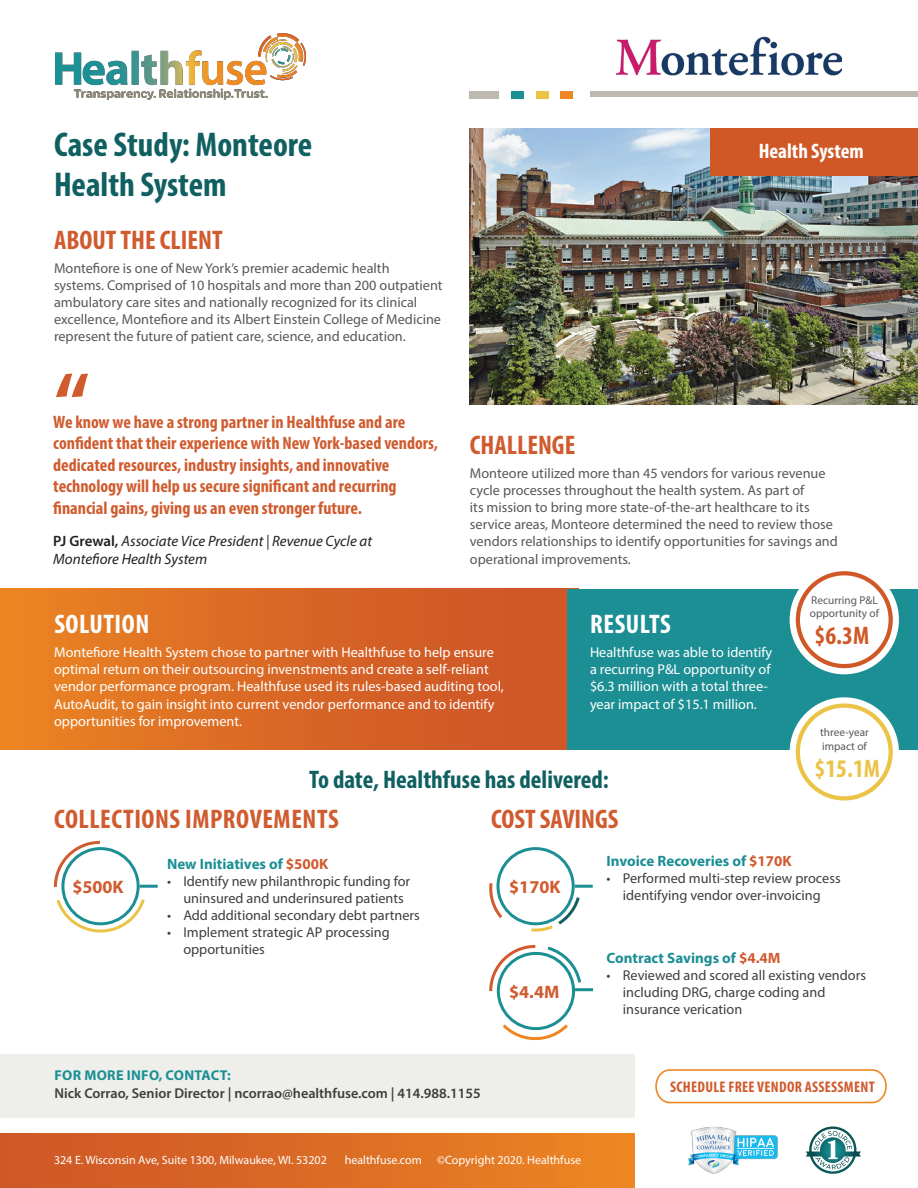
<style>
.page{position:relative;width:918px;height:1188px;background:#fff}
.page>*{position:absolute;margin:0;border:0;box-sizing:border-box;transform-origin:0 0}
.t1{font:600 90px "Myriad Pro";color:#d05b2f}
.t2{font:700 condensed 34.5px/40.5px "Myriad Pro";color:#106061}
.t3{font:700 condensed 27px "Myriad Pro";color:#d05b2f}
.t4{font:700 condensed 27px "Myriad Pro";letter-spacing:.02em;color:#d05b2f}
.t5{font:700 condensed 27px "Myriad Pro";letter-spacing:.02em;color:#fff}
.t6{font:700 condensed 25.5px "Myriad Pro";color:#106061}
.t7{font:700 condensed 25.5px "Myriad Pro";color:#eac347}
.t8{font:700 condensed 25.5px "Myriad Pro";color:#d05827}
.t9{font:700 condensed 21px "Myriad Pro";color:#fff}
.t10{font:700 18.15px "Myriad Pro";color:#d05b2f}
.t11{font:700 condensed 18px/21.6px "Myriad Pro";color:#d05b2f}
.t12{font:700 condensed 15.45px "Myriad Pro";letter-spacing:.02em;color:#d05b2d}
.t13{font:italic 15px/18px "Myriad Pro";color:#231f20}
.t14{font:700 15px "Myriad Pro";color:#1c8f94}
.t15{font:14.25px/17.1px "Myriad Pro";color:#57585a}
.t16{font:14.25px/17.1px "Myriad Pro";color:#fff}
.t17{font:14.25px/17.1px "Myriad Pro";color:#3e3e3f}
.t18{font:600 14.25px "Myriad Pro";color:#3e3e3f}
.t19{font:700 14.25px "Myriad Pro";letter-spacing:.02em;color:#1c8f94}
.t20{font:12px "Myriad Pro";color:#fff}
.t21{font:11.25px/13.5px "Myriad Pro";color:#57585a}
.s1{font-weight:600;font-style:normal}
.s2{color:#d05b2f}
</style>
<div class="page">
<div style="left:0;top:589px;width:579px;height:161px;background:linear-gradient(to right,#ea8223,#cb5028)"></div>
<div style="left:567px;top:589px;width:351px;height:161px;background:#1c8f94"></div>
<hr style="left:560px;top:91px;width:13px;height:4px;background:#ee8722">
<hr style="left:536px;top:91px;width:12px;height:4px;background:#eac347">
<hr style="left:511px;top:91px;width:13px;height:4px;background:#1c8f94">
<hr style="left:470px;top:91px;width:29px;height:4px;background:#beb9ae">
<hr style="left:590px;top:91px;width:328px;height:4px;background:#beb9ae">
<div style="left:0;top:1133px;width:634px;height:55px;background:linear-gradient(to right,#cd5427,#ec8623)"></div>
<img style="left:688px;top:1126px;width:90px;height:48px">
<svg style="left:809px;top:1127px;width:47px;height:47px"></svg>
<svg style="left:812px;top:1129px;width:42px;height:42px"></svg>
<svg style="left:806px;top:1131px;width:55px;height:38px"></svg>
<img style="left:56px;top:33px;width:249px;height:66px">
<div style="left:790px;top:565px;width:109px;height:109px;background:#fff;border-radius:50%"></div>
<div style="left:796px;top:571px;width:97px;height:97px;border:4px solid #d05827;border-radius:50%"></div>
<div style="left:0;top:1054px;width:634px;height:63px;background:#eeefeb"></div>
<svg style="left:655px;top:1069px;width:232px;height:35px"></svg>
<hr style="left:560px;top:94px;width:13px;height:4px;background:#ee8722">
<hr style="left:536px;top:94px;width:12px;height:4px;background:#eac347">
<hr style="left:511px;top:94px;width:13px;height:4px;background:#1c8f94">
<hr style="left:470px;top:94px;width:29px;height:4px;background:#beb9ae">
<div style="left:590px;top:92px;width:328px;height:5px;background:#beb9ae"></div>
<img style="left:470px;top:129px;width:448px;height:275px">
<img style="left:616px;top:36px;width:225px;height:40px">
<div style="left:711px;top:129px;width:207px;height:47px;background:#d05827"></div>
<div style="left:790px;top:697px;width:109px;height:110px;background:#fff;border-radius:50%"></div>
<div style="left:796px;top:703px;width:97px;height:98px;border:4px solid #eac347;border-radius:50%"></div>
<div style="left:61px;top:847px;width:79px;height:78px;border:3px solid #1c8f94;border-radius:50%"></div>
<hr style="left:140px;top:885px;width:18px;height:3px;background:#1c8f94">
<div style="left:497px;top:847px;width:78px;height:78px;border:3px solid #1c8f94;border-radius:50%"></div>
<hr style="left:575px;top:885px;width:18px;height:3px;background:#1c8f94">
<svg style="left:489px;top:880px;width:16px;height:38px"></svg>
<svg style="left:528px;top:894px;width:52px;height:38px"></svg>
<svg style="left:53px;top:840px;width:50px;height:50px"></svg>
<svg style="left:56px;top:896px;width:89px;height:37px"></svg>
<div style="left:497px;top:952px;width:78px;height:78px;border:3px solid #1c8f94;border-radius:50%"></div>
<hr style="left:575px;top:988px;width:18px;height:3px;background:#1c8f94">
<svg style="left:489px;top:944px;width:49px;height:50px"></svg>
<svg style="left:502px;top:1021px;width:66px;height:20px"></svg>
<svg style="left:544px;top:946px;width:38px;height:40px"></svg>
<p class="t2" style="left:54px;top:123px;width:260px">Case Study: Monteore<br>Health System</p>
<p class="t3" style="left:54px;top:223px;width:170px">ABOUT THE CLIENT</p>
<p class="t15" style="left:54px;top:259px;width:390px">Montefiore is one of New York’s premier academic health systems. Comprised of 10 hospitals and more than 200 outpatient ambulatory care sites and nationally recognized for its clinical excellence, Montefiore and its Albert Einstein College of Medicine represent the future of patient care, science, and education.</p>
<p class="t1" style="left:53px;top:348px;width:38px">“</p>
<p class="t11" style="left:53px;top:410px;width:386px">We know we have a strong partner in Healthfuse and are confident that their experience with New York-based vendors, dedicated resources, industry insights, and innovative technology will help us secure significant and recurring financial gains, giving us an even stronger future.</p>
<p class="t13" style="left:53px;top:531px;width:320px"><span class="s1">PJ Grewal,</span> Associate Vice President | Revenue Cycle at<br>Montefiore Health System</p>
<p class="t9" style="left:759px;top:138px;width:107px">Health System</p>
<p class="t3" style="left:470px;top:428px;width:107px">CHALLENGE</p>
<p class="t15" style="left:470px;top:464px;width:369px">Monteore utilized more than 45 vendors for various revenue cycle processes throughout the health system. As part of<br>its mission to bring more state-of-the-art healthcare to its service areas, Monteore determined the need to review those vendors relationships to identify opportunities for savings and operational improvements.</p>
<p class="t5" style="left:54px;top:608px;width:96px">SOLUTION</p>
<p class="t16" style="left:54px;top:644px;width:451px">Montefiore Health System chose to partner with Healthfuse to help ensure optimal return on their outsourcing invenstments and create a self-reliant vendor performance program. Healthfuse used its rules-based auditing tool, AutoAudit, to gain insight into current vendor performance and to identify opportunities for improvement.</p>
<p class="t5" style="left:590px;top:608px;width:82px">RESULTS</p>
<p class="t16" style="left:590px;top:644px;width:184px">Healthfuse was able to identify a recurring P&amp;L opportunity of $6.3 million with a total three&shy;year impact of $15.1 million.</p>
<p class="t6" style="left:309px;top:764px;width:301px">To date, Healthfuse has delivered:</p>
<p class="t21" style="left:810px;top:593px;width:71px">Recurring P&amp;L opportunity of</p>
<p class="t8" style="left:815px;top:620px;width:56px">$6.3M</p>
<p class="t21" style="left:820px;top:725px;width:50px">three-year impact of</p>
<p class="t7" style="left:815px;top:752px;width:67px">$15.1M</p>
<p class="t4" style="left:54px;top:803px;width:286px">COLLECTIONS IMPROVEMENTS</p>
<p class="t14" style="left:167px;top:854px;width:163px">New Initiatives of <span class="s2">$500K</span></p>
<p class="t17" style="left:183px;top:872px;width:228px;text-indent:-16px">• Identify new philanthropic funding for uninsured and underinsured patients</p>
<p class="t17" style="left:167px;top:906px;width:254px">• Add additional secondary debt partners</p>
<p class="t17" style="left:183px;top:923px;width:208px;text-indent:-16px">• Implement strategic AP processing opportunities</p>
<p class="t3" style="left:491px;top:803px;width:129px">COST SAVINGS</p>
<p class="t14" style="left:607px;top:851px;width:187px">Invoice Recoveries of <span class="s2">$170K</span></p>
<p class="t17" style="left:607px;top:870px;width:235px;text-align:center">• Performed multi-step review process identifying vendor over-invoicing</p>
<p class="t10" style="left:72px;top:875px;width:53px">$500K</p>
<p class="t10" style="left:509px;top:875px;width:53px">$170K</p>
<p class="t14" style="left:607px;top:948px;width:175px">Contract Savings of <span class="s2">$4.4M</span></p>
<p class="t17" style="left:623px;top:966px;width:245px;text-indent:-16px">• Reviewed and scored all existing vendors including DRG, charge coding and insurance verication</p>
<p class="t10" style="left:509px;top:980px;width:52px">$4.4M</p>
<p class="t19" style="left:55px;top:1066px;width:178px">FOR MORE INFO, CONTACT:</p>
<p class="t18" style="left:54px;top:1085px;width:428px">Nick Corrao, Senior Director | ncorrao@healthfuse.com | 414.988.1155</p>
<p class="t20" style="left:54px;top:1153px;width:274px">324 E. Wisconsin Ave, Suite 1300, Milwaukee, WI. 53202</p>
<p class="t20" style="left:345px;top:1153px;width:79px">healthfuse.com</p>
<p class="t20" style="left:437px;top:1153px;width:146px">©Copyright 2020. Healthfuse</p>
<p class="t12" style="left:670px;top:1077px;width:206px">SCHEDULE FREE VENDOR ASSESSMENT</p>
</div>
